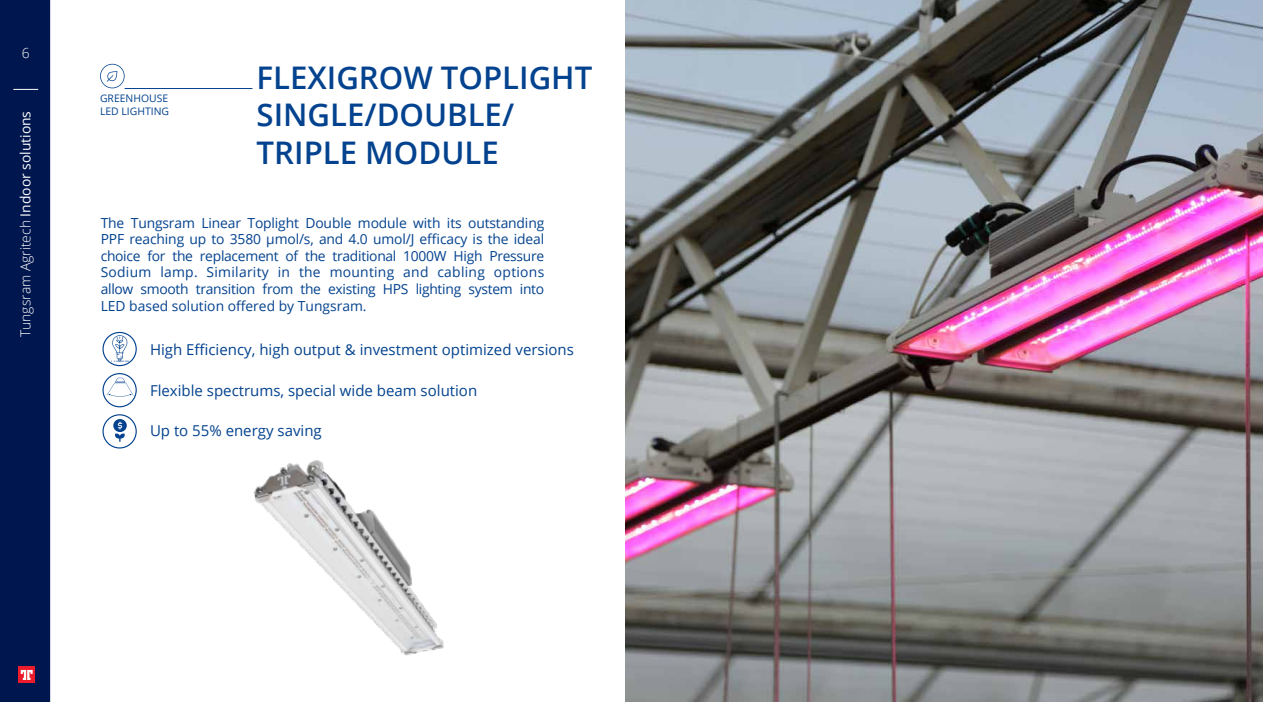
<style>
.page{position:relative;width:1263px;height:702px;background:#fff}
.page>*{position:absolute;margin:0;border:0;box-sizing:border-box;transform-origin:0 0}
.t1{font:600 31.2px/37.3px "Open Sans";color:#03428e}
.t2{font:15px "Open Sans";color:#03428e}
.t3{font:13.8px/16.6px "Open Sans";color:#03428e;text-align:justify}
.t4{font:300 13.8px "Open Sans";color:#fff}
.t5{font:10.35px/12.5px "Open Sans";color:#03428e}
.s1{font-weight:400}
</style>
<div class="page">
<div style="left:0;top:0;width:51px;height:702px;background:#00164e"></div>
<svg style="left:13px;top:89px;width:25px;height:1px"></svg>
<hr style="left:50px;top:0;width:2px;height:702px;background:#fff">
<div style="left:19px;top:666px;width:16px;height:17px;background:#ed1c2c"></div>
<svg style="left:21px;top:670px;width:12px;height:10px"></svg>
<hr style="left:125px;top:88px;width:127px;height:1px;background:#03428e">
<svg style="left:100px;top:64px;width:25px;height:24px"></svg>
<img style="left:625px;top:0;width:638px;height:702px">
<img style="left:254px;top:460px;width:190px;height:196px">
<div style="left:102px;top:332px;width:35px;height:34px;border:1px solid #03428e;border-radius:50%"></div>
<div style="left:102px;top:373px;width:35px;height:34px;border:1px solid #03428e;border-radius:50%"></div>
<div style="left:102px;top:414px;width:35px;height:34px;border:1px solid #03428e;border-radius:50%"></div>
<svg style="left:111px;top:335px;width:18px;height:27px"></svg>
<svg style="left:113px;top:419px;width:14px;height:23px"></svg>
<svg style="left:107px;top:378px;width:26px;height:18px"></svg>
<p class="t4" style="left:22px;top:43px;width:9px">6</p>
<p class="t4" style="left:16px;top:337px;width:228px;rotate:-90deg">Tungsram Agritech <span class="s1">Indoor solutions</span></p>
<p class="t5" style="left:100px;top:92px;width:70px">GREENHOUSE<br>LED LIGHTING</p>
<h1 class="t1" style="left:257px;top:58px;width:337px">FLEXIGROW TOPLIGHT<br>SINGLE/DOUBLE/<br>TRIPLE MODULE</h1>
<p class="t3" style="left:101px;top:214px;width:445px">The Tungsram Linear Toplight Double module with its outstanding PPF reaching up to 3580 μmol/s, and 4.0 umol/J efficacy is the ideal choice for the replacement of the traditional 1000W High Pressure Sodium lamp. Similarity in the mounting and cabling options allow smooth transition from the existing HPS lighting system into LED based solution offered by Tungsram.</p>
<p class="t2" style="left:150px;top:339px;width:425px">High Efficiency, high output &amp; investment optimized versions</p>
<p class="t2" style="left:150px;top:380px;width:329px">Flexible spectrums, special wide beam solution</p>
<p class="t2" style="left:150px;top:420px;width:173px">Up to 55% energy saving</p>
</div>
